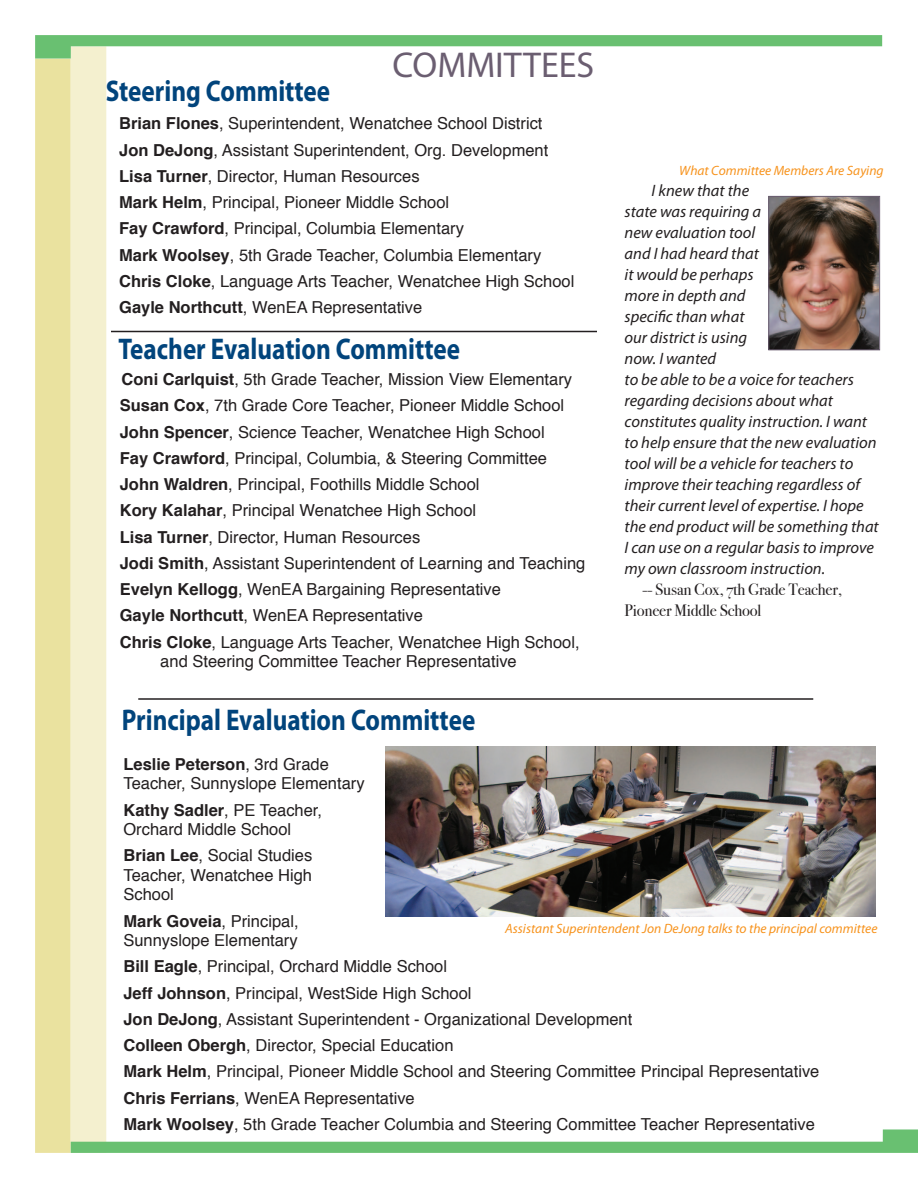
<style>
.page{position:relative;width:918px;height:1188px;background:#fff}
.page>*{position:absolute;margin:0;border:0;box-sizing:border-box;transform-origin:0 0}
.t1{font:36px "Myriad Pro";color:#6b5e71}
.t2{font:700 30px "Myriad Pro";color:#01447c;scale:.84 1}
.t3{font:16.5px/26.2px "Helvetica";color:#231f20}
.t4{font:italic 16.5px/21px "Myriad Pro";color:#231f20}
.t5{font:16.5px/21px "Bodoni Svty Two OSITCTT Book";letter-spacing:-.01em;color:#231f20}
.t6{font:italic 13.5px "Myriad Pro";color:#f7931d}
.s1{font-weight:700}
</style>
<div class="page">
<div style="left:35px;top:59px;width:36px;height:1094px;background:#eae29f"></div>
<div style="left:71px;top:46px;width:35px;height:1107px;background:#f4f0cf"></div>
<svg style="left:35px;top:35px;width:847px;height:24px"></svg>
<svg style="left:71px;top:1129px;width:847px;height:24px"></svg>
<hr style="left:111px;top:331px;width:486px;height:1px;background:#231f20">
<hr style="left:138px;top:698px;width:675px;height:2px;background:#231f20">
<img style="left:770px;top:198px;width:108px;height:150px">
<div style="left:768px;top:196px;width:112px;height:154px;border:1px solid #6b5e71"></div>
<img style="left:386px;top:746px;width:490px;height:170px">
<h2 class="t2" style="left:106px;top:71px;width:269px">Steering Committee</h2>
<h1 class="t1" style="left:393px;top:42px;width:203px">COMMITTEES</h1>
<p class="t3" style="left:119px;top:111px;width:457px"><span class="s1">Brian Flones</span>, Superintendent, Wenatchee School District <span class="s1">Jon DeJong</span>, Assistant Superintendent, Org. Development <span class="s1">Lisa Turner</span>, Director, Human Resources<br><span class="s1">Mark Helm</span>, Principal, Pioneer Middle School<br><span class="s1">Fay Crawford</span>, Principal, Columbia Elementary<br><span class="s1">Mark Woolsey</span>, 5th Grade Teacher, Columbia Elementary <span class="s1">Chris Cloke</span>, Language Arts Teacher, Wenatchee High School <span class="s1">Gayle Northcutt</span>, WenEA Representative</p>
<h2 class="t2" style="left:118px;top:329px;width:408px">Teacher Evaluation Committee</h2>
<p class="t3" style="left:120px;top:367px;width:467px"><span class="s1">Coni Carlquist</span>, 5th Grade Teacher, Mission View Elementary <span class="s1">Susan Cox</span>, 7th Grade Core Teacher, Pioneer Middle School <span class="s1">John Spencer</span>, Science Teacher, Wenatchee High School<br><span class="s1">Fay Crawford</span>, Principal, Columbia, &amp; Steering Committee <span class="s1">John Waldren</span>, Principal, Foothills Middle School<br><span class="s1">Kory Kalahar</span>, Principal Wenatchee High School<br><span class="s1">Lisa Turner</span>, Director, Human Resources<br><span class="s1">Jodi Smith</span>, Assistant Superintendent of Learning and Teaching <span class="s1">Evelyn Kellogg</span>, WenEA Bargaining Representative<br><span class="s1">Gayle Northcutt</span>, WenEA Representative<br><span class="s1">Chris Cloke</span>, Language Arts Teacher, Wenatchee High School,</p>
<p class="t3" style="left:160px;top:649px;width:358px">and Steering Committee Teacher Representative</p>
<h2 class="t2" style="left:122px;top:700px;width:422px">Principal Evaluation Committee</h2>
<p class="t6" style="left:679px;top:162px;width:206px">What Committee Members Are Saying</p>
<p class="t4" style="left:625px;top:180px;width:256px;text-indent:27px">I knew that the<br>state was requiring a<br>new evaluation tool<br>and I had heard that<br>it would be perhaps<br>more in depth and<br>specific than what<br>our district is using<br>now. I wanted<br>to be able to be a voice for teachers regarding decisions about what constitutes quality instruction. I want to help ensure that the new evaluation tool will be a vehicle for teachers to improve their teaching regardless of their current level of expertise. I hope the end product will be something that<br>I can use on a regular basis to improve my own classroom instruction.</p>
<p class="t5" style="left:625px;top:579px;width:219px;text-indent:18px">-- Susan Cox, 7th Grade Teacher,<br>Pioneer Middle School</p>
<p class="t3" style="left:123px;top:755px;width:243px;line-height:19.5px"><span class="s1">Leslie Peterson</span>, 3rd Grade<br>Teacher, Sunnyslope Elementary</p>
<p class="t3" style="left:123px;top:801px;width:200px;line-height:19.5px"><span class="s1">Kathy Sadler</span>, PE Teacher,<br>Orchard Middle School</p>
<p class="t3" style="left:123px;top:846px;width:190px;line-height:19.5px;text-align:justify"><span class="s1">Brian Lee</span>, Social Studies Teacher, Wenatchee High School</p>
<p class="t3" style="left:123px;top:912px;width:177px;line-height:19.5px"><span class="s1">Mark Goveia</span>, Principal,<br>Sunnyslope Elementary</p>
<p class="t3" style="left:123px;top:954px;width:698px"><span class="s1">Bill Eagle</span>, Principal, Orchard Middle School<br><span class="s1">Jeff Johnson</span>, Principal, WestSide High School<br><span class="s1">Jon DeJong</span>, Assistant Superintendent - Organizational Development<br><span class="s1">Colleen Obergh</span>, Director, Special Education<br><span class="s1">Mark Helm</span>, Principal, Pioneer Middle School and Steering Committee Principal Representative <span class="s1">Chris Ferrians</span>, WenEA Representative<br><span class="s1">Mark Woolsey</span>, 5th Grade Teacher Columbia and Steering Committee Teacher Representative</p>
<p class="t6" style="left:505px;top:920px;width:374px">Assistant Superintendent Jon DeJong talks to the principal committee</p>
</div>
